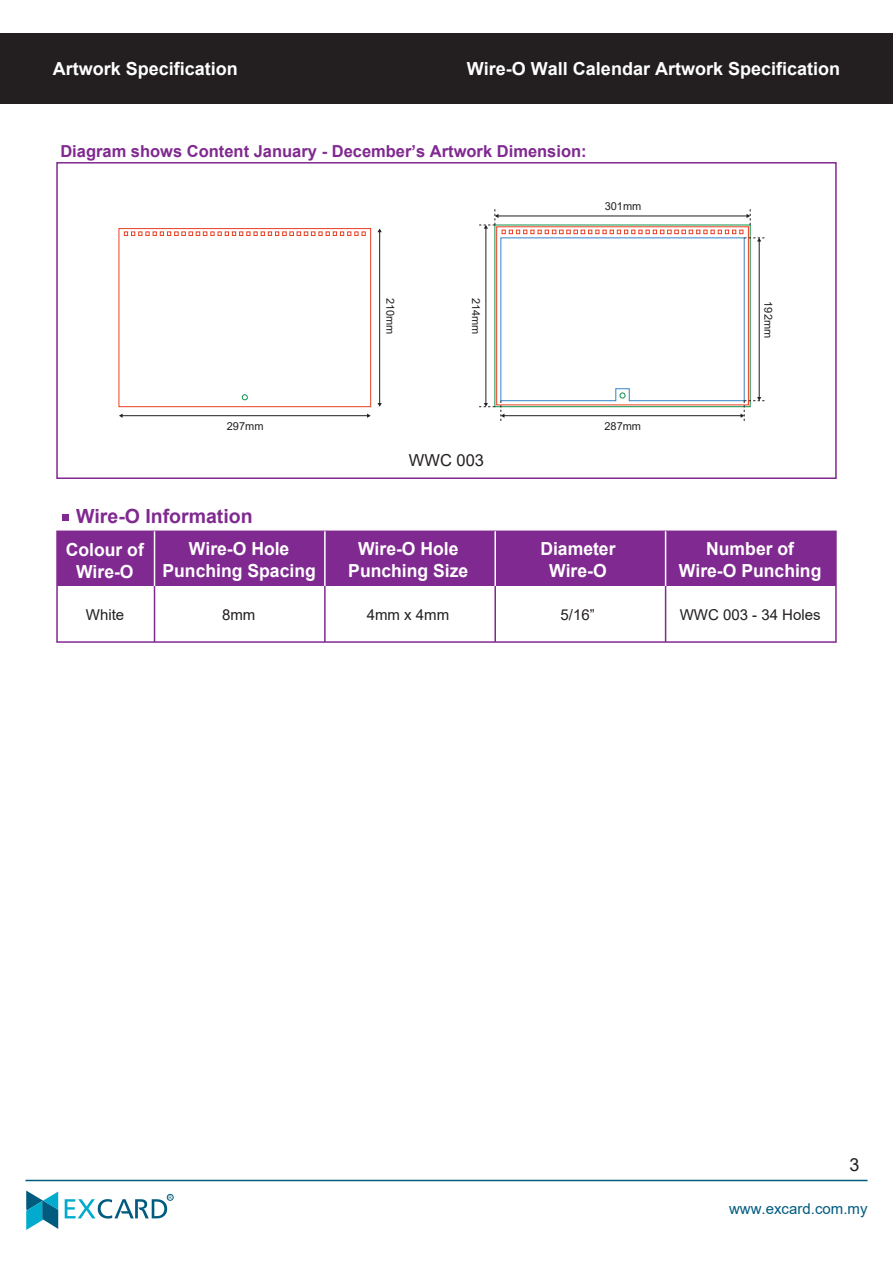
<style>
.page{position:relative;width:893px;height:1263px;background:#fff}
.page>*{position:absolute;margin:0;border:0;box-sizing:border-box;transform-origin:0 0}
.t1{font:700 19.5px "Arial";color:#802990}
.t2{font:700 18px/21.6px "Arial";color:#fff;text-align:center}
.t3{font:18px "Arial";color:#231f20}
.t4{font:700 16.5px "Arial";color:#802990}
.t5{font:16.5px "Arial";color:#231f20}
.t6{font:15px "Arial";color:#231f20}
.t7{font:15px "Arial";color:#005b7f}
.t8{font:10.95px "Arial";color:#231f20}
.t9{font:4.8px "Arial";color:#005b7f}
</style>
<div class="page">
<div style="left:56px;top:162px;width:781px;height:317px;border:2px solid #802990"></div>
<div style="left:119px;top:228px;width:252px;height:179px;border:1px solid #ea4023"></div>
<svg style="left:124px;top:231px;width:242px;height:5px"></svg>
<svg style="left:242px;top:394px;width:6px;height:6px"></svg>
<hr style="left:379px;top:230px;width:1px;height:175px;background:#231f20">
<hr style="left:121px;top:415px;width:248px;height:1px;background:#231f20">
<svg style="left:119px;top:414px;width:4px;height:4px"></svg>
<svg style="left:479px;top:209px;width:286px;height:212px"></svg>
<div style="left:57px;top:531px;width:779px;height:55px;background:#802990"></div>
<div style="left:56px;top:530px;width:781px;height:113px;border:2px solid #802990"></div>
<hr style="left:154px;top:531px;width:1px;height:55px;background:#fff">
<hr style="left:154px;top:586px;width:1px;height:56px;background:#802990">
<hr style="left:324px;top:531px;width:2px;height:55px;background:#fff">
<hr style="left:324px;top:586px;width:2px;height:56px;background:#802990">
<hr style="left:494px;top:531px;width:2px;height:55px;background:#fff">
<hr style="left:494px;top:586px;width:2px;height:56px;background:#802990">
<hr style="left:665px;top:531px;width:1px;height:55px;background:#fff">
<hr style="left:665px;top:586px;width:1px;height:56px;background:#802990">
<svg style="left:62px;top:514px;width:6px;height:6px"></svg>
<svg style="left:26px;top:1190px;width:32px;height:40px"></svg>
<svg style="left:65px;top:1194px;width:108px;height:24px"></svg>
<hr style="left:25px;top:1180px;width:842px;height:1px;background:#005b7f">
<div style="left:0;top:33px;width:893px;height:71px;background:#231f20"></div>
<p class="t2" style="left:53px;top:58px;width:187px">Artwork Specification</p>
<p class="t2" style="left:467px;top:58px;width:375px">Wire-O Wall Calendar Artwork Specification</p>
<p class="t4" style="left:60px;top:139px;width:528px">Diagram shows Content January - December’s Artwork Dimension:</p>
<p class="t8" style="left:605px;top:199px;width:38px">301mm</p>
<p class="t8" style="left:227px;top:418px;width:38px">297mm</p>
<p class="t1" style="left:76px;top:503px;width:178px">Wire-O Information</p>
<p class="t2" style="left:66px;top:539px;width:80px">Colour of<br>Wire-O</p>
<p class="t6" style="left:86px;top:604px;width:40px">White</p>
<p class="t6" style="left:222px;top:604px;width:35px">8mm</p>
<p class="t2" style="left:162px;top:538px;width:155px">Wire-O Hole<br>Punching Spacing</p>
<p class="t8" style="left:398px;top:298px;width:38px;rotate:90deg">210mm</p>
<p class="t8" style="left:483px;top:298px;width:38px;rotate:90deg">214mm</p>
<p class="t8" style="left:776px;top:301px;width:38px;rotate:90deg">192mm</p>
<p class="t5" style="left:409px;top:449px;width:77px">WWC 003</p>
<p class="t8" style="left:604px;top:418px;width:38px">287mm</p>
<p class="t2" style="left:348px;top:538px;width:122px">Wire-O Hole<br>Punching Size</p>
<p class="t6" style="left:367px;top:604px;width:84px">4mm x 4mm</p>
<p class="t2" style="left:540px;top:538px;width:77px">Diameter<br>Wire-O</p>
<p class="t6" style="left:561px;top:604px;width:36px">5/16”</p>
<p class="t2" style="left:679px;top:538px;width:144px">Number of<br>Wire-O Punching</p>
<p class="t6" style="left:680px;top:604px;width:142px">WWC 003 - 34 Holes</p>
<p class="t9" style="left:169px;top:1194px;width:5px">R</p>
<p class="t3" style="left:849px;top:1152px;width:12px">3</p>
<p class="t7" style="left:729px;top:1198px;width:140px">www.excard.com.my</p>
</div>
